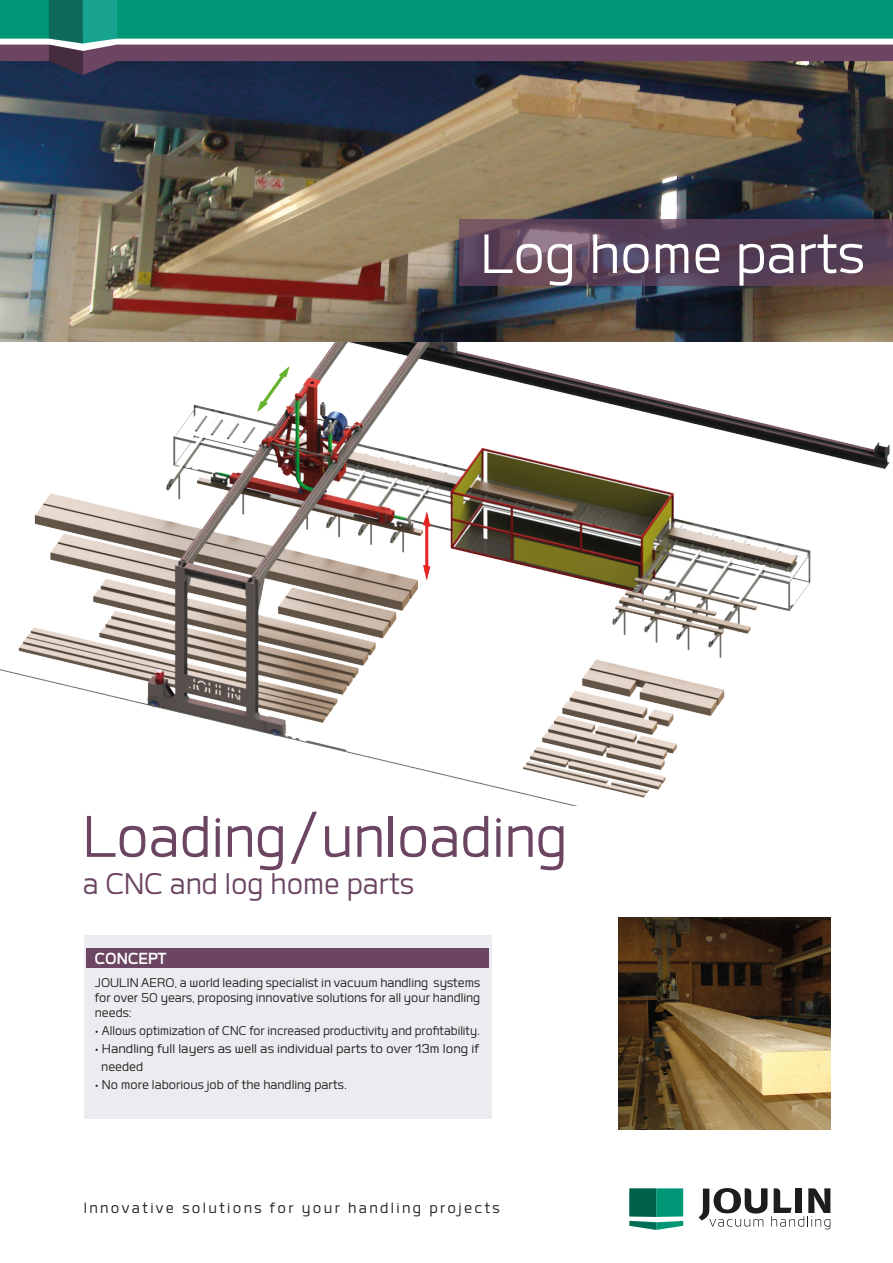
<style>
.page{position:relative;width:893px;height:1263px;background:#fff}
.page>*{position:absolute;margin:0;border:0;box-sizing:border-box;transform-origin:0 0}
.t1{font:76.5px "Labrador A Regular";color:#6b4561;scale:.96 1}
.t2{font:72px "Labrador A Regular";color:#fff}
.t3{font:39px "Labrador A Regular";color:#6b4561;scale:.96 1}
.t4{font:21px "Labrador A Bold";color:#fff}
.t5{font:19.5px "Labrador A Regular";letter-spacing:.12em;color:#1d1d1b}
.t6{font:16.5px/15px "Labrador A Regular";color:#1d1d1b;text-align:justify}
</style>
<div class="page">
<img style="left:0;top:341px;width:889px;height:465px">
<img style="left:0;top:75px;width:892px;height:266px">
<svg style="left:459px;top:219px;width:434px;height:67px;background:#5c445a"></svg>
<div style="left:84px;top:935px;width:407px;height:184px;background:#eaecef"></div>
<div style="left:86px;top:948px;width:403px;height:20px;background:#6b4561"></div>
<img style="left:618px;top:917px;width:213px;height:213px">
<svg style="left:629px;top:1188px;width:54px;height:42px;background:#2d947d"></svg>
<svg style="left:699px;top:1188px;width:131px;height:41px"></svg>
<svg style="left:0;top:0;width:893px;height:75px;background:#357a72"></svg>
<h2 class="t2" style="left:480px;top:218px;width:386px">Log home parts</h2>
<h1 class="t1" style="left:83px;top:798px;width:506px">Loading/unloading</h1>
<h3 class="t3" style="left:83px;top:864px;width:346px">a CNC and log home parts</h3>
<p class="t4" style="left:95px;top:947px;width:73px">CONCEPT</p>
<p class="t6" style="left:95px;top:974px;width:387px">JOULIN AERO, a world leading specialist in vacuum handling systems for over 50 years, proposing innovative solutions for all your handling needs:</p>
<p class="t6" style="left:95px;top:1022px;width:387px">• Allows optimization of CNC for increased productivity and profitability.</p>
<p class="t6" style="left:101px;top:1039px;width:379px;line-height:18px;text-indent:-6px">• Handling full layers as well as individual parts to over 13m long if needed</p>
<p class="t6" style="left:95px;top:1076px;width:254px">• No more laborious job of the handling parts.</p>
<p class="t5" style="left:84px;top:1198px;width:417px">Innovative solutions for your handling projects</p>
</div>
